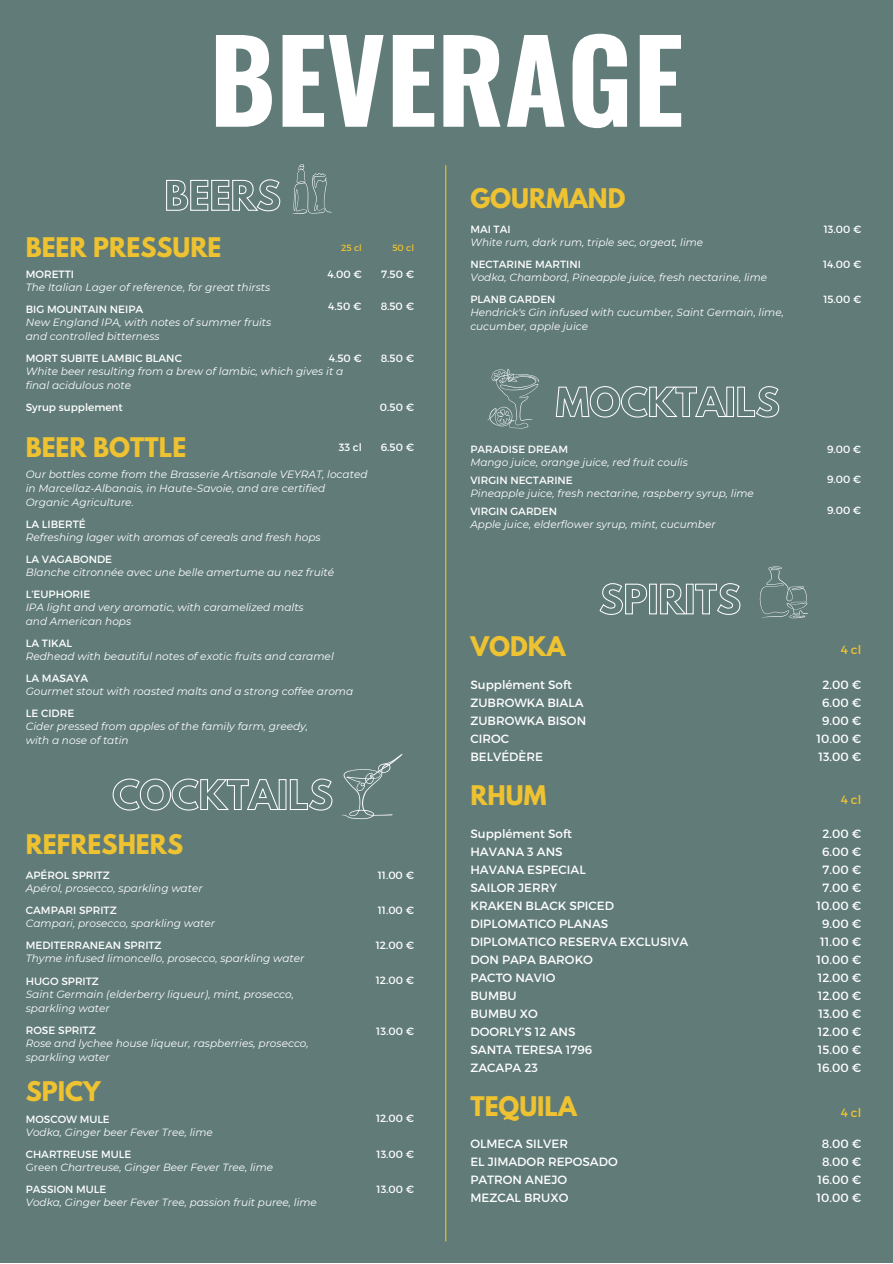
<style>
.page{position:relative;width:893px;height:1264px;background:#fff}
.page>*{position:absolute;margin:0;border:0;box-sizing:border-box;transform-origin:0 0}
.t1{font:700 113.25px "Oswald";color:#fff}
.t2{font:700 24px "League Spartan";color:#eec230}
.t3{font:12px "Montserrat";color:#fff}
.t4{font:12px "Montserrat";color:#eec230}
.t5{font:italic 10.5px/14.1px "Montserrat";color:#fff}
.t6{font:10.5px "Montserrat";color:#fff}
.t7{font:9px "Montserrat";color:#eec230}
.s1{font-style:normal}
</style>
<div class="page">
<div style="left:0;top:0;width:892px;height:1262px;background:#607b78"></div>
<svg style="left:166px;top:179px;width:115px;height:33px"></svg>
<svg style="left:112px;top:778px;width:221px;height:33px"></svg>
<hr style="left:445px;top:165px;width:1px;height:1076px;background:#eec230">
<svg style="left:555px;top:386px;width:224px;height:32px"></svg>
<svg style="left:341px;top:754px;width:61px;height:65px"></svg>
<svg style="left:487px;top:369px;width:52px;height:59px"></svg>
<svg style="left:759px;top:566px;width:48px;height:52px"></svg>
<svg style="left:599px;top:583px;width:142px;height:32px"></svg>
<svg style="left:292px;top:164px;width:39px;height:50px"></svg>
<p class="t1" style="left:209px;top:-8px;width:476px">BEVERAGE</p>
<p class="t2" style="left:26px;top:236px;width:197px">BEER PRESSURE</p>
<p class="t6" style="left:26px;top:267px;width:50px">MORETTI</p>
<p class="t5" style="left:26px;top:280px;width:246px">The Italian Lager of reference, for great thirsts</p>
<p class="t7" style="left:341px;top:242px;width:22px">25 cl</p>
<p class="t7" style="left:392px;top:242px;width:23px">50 cl</p>
<p class="t6" style="left:327px;top:267px;width:36px">4.00 €</p>
<p class="t6" style="left:381px;top:267px;width:34px">7.50 €</p>
<p class="t6" style="left:380px;top:300px;width:35px">8.50 €</p>
<p class="t6" style="left:328px;top:300px;width:35px">4.50 €</p>
<p class="t6" style="left:26px;top:302px;width:119px">BIG MOUNTAIN NEIPA</p>
<p class="t5" style="left:26px;top:315px;width:247px">New England IPA, with notes of summer fruits</p>
<p class="t5" style="left:26px;top:329px;width:135px">and controlled bitterness</p>
<p class="t6" style="left:26px;top:351px;width:158px">MORT SUBITE LAMBIC BLANC</p>
<p class="t5" style="left:26px;top:364px;width:319px">White beer resulting from a brew of lambic, which gives it a final acidulous note</p>
<p class="t6" style="left:26px;top:400px;width:99px">Syrup supplement</p>
<p class="t6" style="left:380px;top:400px;width:36px">0.50 €</p>
<p class="t6" style="left:380px;top:351px;width:35px">8.50 €</p>
<p class="t6" style="left:329px;top:351px;width:35px">4.50 €</p>
<p class="t2" style="left:26px;top:435px;width:162px">BEER BOTTLE</p>
<p class="t6" style="left:338px;top:441px;width:25px">33 cl</p>
<p class="t6" style="left:381px;top:441px;width:35px">6.50 €</p>
<p class="t5" style="left:26px;top:467px;width:343px">Our bottles come from the Brasserie Artisanale VEYRAT, located in Marcellaz-Albanais, in Haute-Savoie, and are certified<br>Organic Agriculture.</p>
<p class="t6" style="left:26px;top:517px;width:61px">LA LIBERTÉ</p>
<p class="t5" style="left:26px;top:530px;width:296px">Refreshing lager with aromas of cereals and fresh hops</p>
<p class="t6" style="left:26px;top:552px;width:88px">LA VAGABONDE</p>
<p class="t5" style="left:26px;top:565px;width:310px">Blanche citronnée avec une belle amertume au nez fruité</p>
<p class="t6" style="left:26px;top:587px;width:66px">L’EUPHORIE</p>
<p class="t5" style="left:26px;top:600px;width:279px">IPA light and very aromatic, with caramelized malts</p>
<p class="t5" style="left:26px;top:614px;width:107px">and American hops</p>
<p class="t6" style="left:26px;top:636px;width:48px">LA TIKAL</p>
<p class="t5" style="left:26px;top:649px;width:309px">Redhead with beautiful notes of exotic fruits and caramel</p>
<p class="t6" style="left:26px;top:671px;width:64px">LA MASAYA</p>
<p class="t5" style="left:26px;top:684px;width:329px">Gourmet stout with roasted malts and a strong coffee aroma</p>
<p class="t6" style="left:26px;top:706px;width:50px">LE CIDRE</p>
<p class="t5" style="left:26px;top:719px;width:284px">Cider pressed from apples of the family farm, greedy,</p>
<p class="t5" style="left:26px;top:733px;width:104px">with a nose of tatin</p>
<p class="t2" style="left:26px;top:832px;width:159px">REFRESHERS</p>
<p class="t6" style="left:26px;top:868px;width:85px">APÉROL SPRITZ</p>
<p class="t5" style="left:26px;top:881px;width:178px">Apérol, prosecco, sparkling water</p>
<p class="t6" style="left:26px;top:903px;width:92px">CAMPARI SPRITZ</p>
<p class="t5" style="left:26px;top:916px;width:191px">Campari, prosecco, sparkling water</p>
<p class="t6" style="left:26px;top:938px;width:137px">MEDITERRANEAN SPRITZ</p>
<p class="t5" style="left:26px;top:951px;width:280px">Thyme infused limoncello, prosecco, sparkling water</p>
<p class="t6" style="left:26px;top:974px;width:75px">HUGO SPRITZ</p>
<p class="t5" style="left:26px;top:987px;width:270px">Saint Germain (elderberry liqueur), mint, prosecco, sparkling water</p>
<p class="t6" style="left:26px;top:1023px;width:71px">ROSE SPRITZ</p>
<p class="t5" style="left:26px;top:1036px;width:284px">Rose and lychee house liqueur, raspberries, prosecco,</p>
<p class="t5" style="left:26px;top:1050px;width:86px">sparkling water</p>
<p class="t2" style="left:26px;top:1079px;width:77px">SPICY</p>
<p class="t6" style="left:26px;top:1112px;width:86px">MOSCOW MULE</p>
<p class="t5" style="left:26px;top:1125px;width:188px">Vodka, Ginger beer Fever Tree, lime</p>
<p class="t6" style="left:26px;top:1147px;width:107px">CHARTREUSE MULE</p>
<p class="t5" style="left:26px;top:1159px;width:249px"><span class="s1">Green</span> Chartreuse, Ginger Beer Fever Tree, lime</p>
<p class="t6" style="left:26px;top:1181px;width:82px">PASSION MULE</p>
<p class="t5" style="left:26px;top:1194px;width:292px">Vodka, Ginger beer Fever Tree, passion fruit puree, lime</p>
<p class="t6" style="left:378px;top:868px;width:38px">11.00 €</p>
<p class="t6" style="left:378px;top:903px;width:38px">11.00 €</p>
<p class="t6" style="left:376px;top:938px;width:40px">12.00 €</p>
<p class="t6" style="left:376px;top:973px;width:40px">12.00 €</p>
<p class="t6" style="left:376px;top:1024px;width:39px">13.00 €</p>
<p class="t6" style="left:376px;top:1111px;width:39px">12.00 €</p>
<p class="t6" style="left:376px;top:1147px;width:39px">13.00 €</p>
<p class="t6" style="left:376px;top:1181px;width:39px">13.00 €</p>
<p class="t2" style="left:470px;top:186px;width:156px">GOURMAND</p>
<p class="t6" style="left:470px;top:222px;width:42px">MAI TAI</p>
<p class="t5" style="left:470px;top:235px;width:234px">White rum, dark rum, triple sec, orgeat, lime</p>
<p class="t6" style="left:470px;top:257px;width:112px">NECTARINE MARTINI</p>
<p class="t5" style="left:470px;top:270px;width:298px">Vodka, Chambord, Pineapple juice, fresh nectarine, lime</p>
<p class="t6" style="left:470px;top:292px;width:87px">PLANB GARDEN</p>
<p class="t5" style="left:470px;top:305px;width:315px">Hendrick's Gin infused with cucumber, Saint Germain, lime, cucumber, apple juice</p>
<p class="t6" style="left:823px;top:222px;width:39px">13.00 €</p>
<p class="t6" style="left:823px;top:257px;width:40px">14.00 €</p>
<p class="t6" style="left:823px;top:292px;width:39px">15.00 €</p>
<p class="t6" style="left:470px;top:442px;width:99px">PARADISE DREAM</p>
<p class="t5" style="left:470px;top:455px;width:219px">Mango juice, orange juice, red fruit coulis</p>
<p class="t6" style="left:470px;top:473px;width:104px">VIRGIN NECTARINE</p>
<p class="t5" style="left:470px;top:486px;width:285px">Pineapple juice, fresh nectarine, raspberry syrup, lime</p>
<p class="t6" style="left:470px;top:504px;width:88px">VIRGIN GARDEN</p>
<p class="t5" style="left:470px;top:517px;width:247px">Apple juice, elderflower syrup, mint, cucumber</p>
<p class="t6" style="left:827px;top:442px;width:36px">9.00 €</p>
<p class="t6" style="left:827px;top:472px;width:36px">9.00 €</p>
<p class="t6" style="left:827px;top:504px;width:36px">9.00 €</p>
<p class="t2" style="left:470px;top:635px;width:97px">VODKA</p>
<p class="t4" style="left:840px;top:641px;width:22px">4 cl</p>
<p class="t3" style="left:470px;top:676px;width:103px">Supplément Soft</p>
<p class="t3" style="left:470px;top:694px;width:115px">ZUBROWKA BIALA</p>
<p class="t3" style="left:470px;top:712px;width:117px">ZUBROWKA BISON</p>
<p class="t3" style="left:470px;top:730px;width:40px">CIROC</p>
<p class="t3" style="left:470px;top:748px;width:74px">BELVÉDÈRE</p>
<p class="t3" style="left:822px;top:676px;width:40px">2.00 €</p>
<p class="t3" style="left:822px;top:694px;width:41px">6.00 €</p>
<p class="t3" style="left:822px;top:712px;width:41px">9.00 €</p>
<p class="t3" style="left:816px;top:730px;width:46px">10.00 €</p>
<p class="t3" style="left:818px;top:748px;width:44px">13.00 €</p>
<p class="t2" style="left:470px;top:783px;width:77px">RHUM</p>
<p class="t4" style="left:840px;top:792px;width:22px">4 cl</p>
<p class="t3" style="left:470px;top:825px;width:103px">Supplément Soft</p>
<p class="t3" style="left:470px;top:843px;width:94px">HAVANA 3 ANS</p>
<p class="t3" style="left:470px;top:861px;width:117px">HAVANA ESPECIAL</p>
<p class="t3" style="left:470px;top:879px;width:88px">SAILOR JERRY</p>
<p class="t3" style="left:470px;top:897px;width:145px">KRAKEN BLACK SPICED</p>
<p class="t3" style="left:470px;top:915px;width:139px">DIPLOMATICO PLANAS</p>
<p class="t3" style="left:470px;top:933px;width:219px">DIPLOMATICO RESERVA EXCLUSIVA</p>
<p class="t3" style="left:470px;top:951px;width:124px">DON PAPA BAROKO</p>
<p class="t3" style="left:470px;top:969px;width:86px">PACTO NAVIO</p>
<p class="t3" style="left:470px;top:987px;width:48px">BUMBU</p>
<p class="t3" style="left:470px;top:1005px;width:69px">BUMBU XO</p>
<p class="t3" style="left:470px;top:1023px;width:107px">DOORLY’S 12 ANS</p>
<p class="t3" style="left:470px;top:1041px;width:123px">SANTA TERESA 1796</p>
<p class="t3" style="left:470px;top:1059px;width:69px">ZACAPA 23</p>
<p class="t2" style="left:470px;top:1094px;width:108px">TEQUILA</p>
<p class="t3" style="left:470px;top:1136px;width:99px">OLMECA SILVER</p>
<p class="t3" style="left:470px;top:1154px;width:149px">EL JIMADOR REPOSADO</p>
<p class="t3" style="left:470px;top:1172px;width:98px">PATRON ANEJO</p>
<p class="t3" style="left:470px;top:1190px;width:99px">MEZCAL BRUXO</p>
<p class="t3" style="left:822px;top:825px;width:40px">2.00 €</p>
<p class="t3" style="left:822px;top:843px;width:41px">6.00 €</p>
<p class="t3" style="left:822px;top:861px;width:40px">7.00 €</p>
<p class="t3" style="left:822px;top:879px;width:40px">7.00 €</p>
<p class="t3" style="left:816px;top:897px;width:46px">10.00 €</p>
<p class="t3" style="left:822px;top:915px;width:41px">9.00 €</p>
<p class="t3" style="left:820px;top:933px;width:43px">11.00 €</p>
<p class="t3" style="left:816px;top:951px;width:46px">10.00 €</p>
<p class="t3" style="left:817px;top:969px;width:45px">12.00 €</p>
<p class="t3" style="left:817px;top:987px;width:45px">12.00 €</p>
<p class="t3" style="left:818px;top:1005px;width:44px">13.00 €</p>
<p class="t3" style="left:817px;top:1023px;width:45px">12.00 €</p>
<p class="t3" style="left:817px;top:1041px;width:45px">15.00 €</p>
<p class="t3" style="left:817px;top:1059px;width:45px">16.00 €</p>
<p class="t4" style="left:840px;top:1105px;width:22px">4 cl</p>
<p class="t3" style="left:821px;top:1136px;width:41px">8.00 €</p>
<p class="t3" style="left:821px;top:1154px;width:41px">8.00 €</p>
<p class="t3" style="left:817px;top:1172px;width:45px">16.00 €</p>
<p class="t3" style="left:816px;top:1190px;width:46px">10.00 €</p>
</div>
